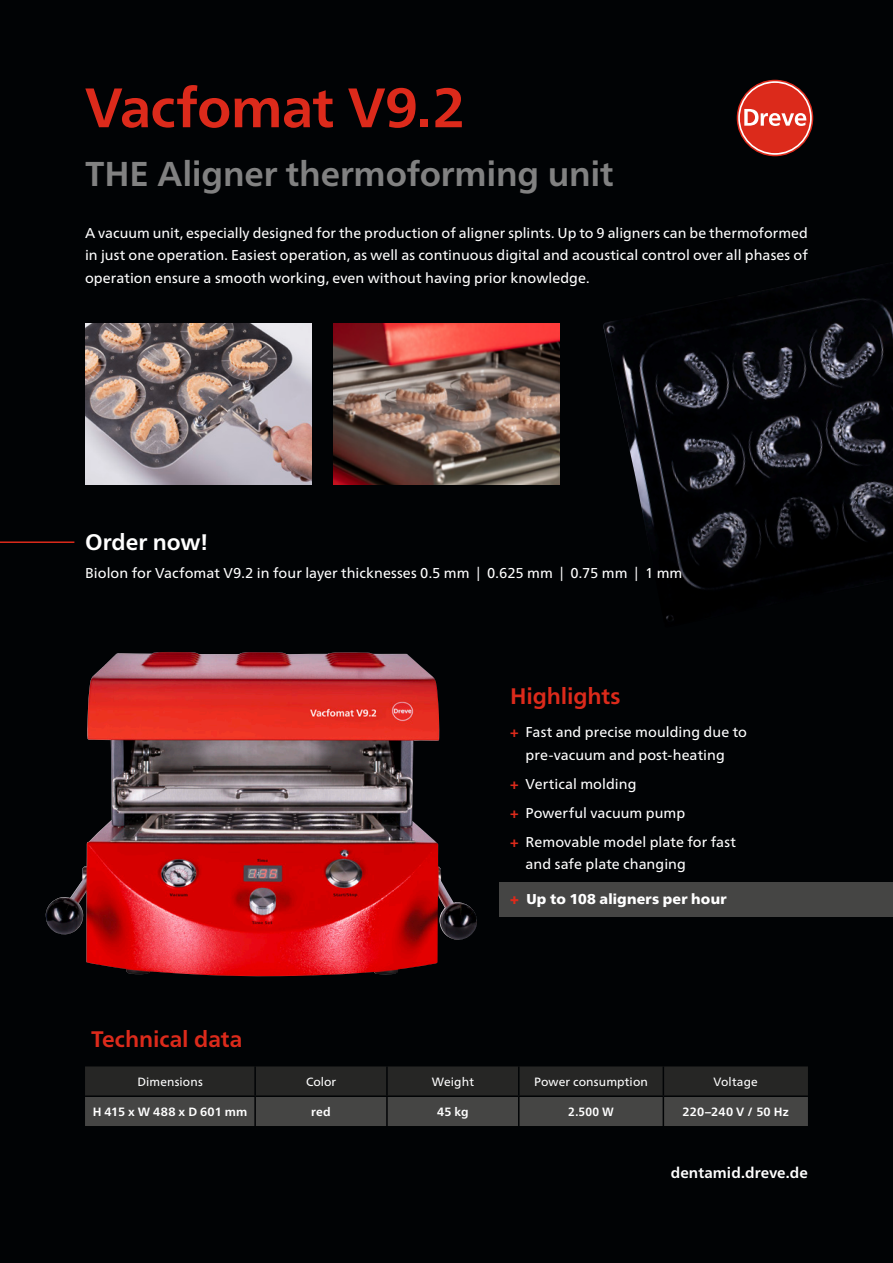
<style>
.page{position:relative;width:893px;height:1263px;background:#010305}
.page>*{position:absolute;margin:0;border:0;box-sizing:border-box;transform-origin:0 0}
.t1{font:700 55.5px "Frutiger Neue LTW1 G";letter-spacing:-.01em;color:#dc2a1b}
.t2{font:700 34.5px "Frutiger Neue LTW1 G";letter-spacing:-.005em;color:#818181}
.t3{font:700 22.5px "Frutiger Neue LTW1 G";letter-spacing:-.005em;color:#dc2a1b}
.t4{font:700 22.5px "Frutiger Neue LTW1 G";color:#fff}
.t5{font:700 15px "Frutiger Neue LTW1 G";letter-spacing:.005em;color:#fff}
.t6{font:14.25px/22.5px "Frutiger Neue LTW1 G";letter-spacing:.005em;color:#fff;text-align:center}
.t7{font:900 14.25px "Frutiger Neue LTW1 G";letter-spacing:.01em;color:#fff}
.t8{font:12px "Frutiger Neue LTW1 G";letter-spacing:.01em;color:#fff}
.t9{font:700 12px "Frutiger Neue LTW1 G";letter-spacing:.015em;color:#fff}
.t10{font:700 12px "Frutiger Neue LTW1 G";letter-spacing:.015em;color:#fff;scale:.94 1}
.s1{font-weight:700;color:#dc2a1b}
.s2{color:#dc2a1b}
</style>
<div class="page">
<div style="left:500px;top:882px;width:393px;height:35px;background:#454544"></div>
<svg style="left:85px;top:1066px;width:723px;height:60px;background:#333332"></svg>
<svg style="left:738px;top:81px;width:74px;height:74px"></svg>
<hr style="left:0;top:541px;width:74px;height:2px;background:#dc2a1b">
<img style="left:46px;top:652px;width:431px;height:324px">
<img style="left:603px;top:268px;width:290px;height:352px">
<img style="left:85px;top:323px;width:227px;height:162px">
<img style="left:333px;top:323px;width:227px;height:162px">
<h1 class="t1" style="left:85px;top:68px;width:382px">Vacfomat V9.2</h1>
<h2 class="t2" style="left:85px;top:149px;width:530px">THE Aligner thermoforming unit</h2>
<p class="t6" style="left:85px;top:220px;width:724px;text-align:justify">A vacuum unit, especially designed for the production of aligner splints. Up to 9 aligners can be thermoformed in just one operation. Easiest operation, as well as continuous digital and acoustical control over all phases of operation ensure a smooth working, even without having prior knowledge.</p>
<h3 class="t4" style="left:85px;top:526px;width:125px">Order now!</h3>
<p class="t6" style="left:85px;top:560px;width:599px">Biolon for Vacfomat V9.2 in four layer thicknesses 0.5 mm | 0.625 mm | 0.75 mm | 1 mm</p>
<h3 class="t3" style="left:510px;top:679px;width:112px">Highlights</h3>
<p class="t6" style="left:510px;top:720px;width:238px"><span class="s1">+</span> Fast and precise moulding due to pre-vacuum and post-heating</p>
<p class="t6" style="left:510px;top:768px;width:227px;line-height:29px;text-align:left"><span class="s1">+</span> Vertical molding<br><span class="s1">+</span> Powerful vacuum pump<br><span class="s1">+</span> Removable model plate for fast</p>
<p class="t6" style="left:526px;top:852px;width:162px">and safe plate changing</p>
<p class="t7" style="left:510px;top:888px;width:218px"><span class="s2">+</span> Up to 108 aligners per hour</p>
<h3 class="t3" style="left:91px;top:1023px;width:153px">Technical data</h3>
<p class="t8" style="left:137px;top:1073px;width:67px">Dimensions</p>
<p class="t8" style="left:306px;top:1073px;width:32px">Color</p>
<p class="t8" style="left:432px;top:1073px;width:44px">Weight</p>
<p class="t8" style="left:534px;top:1073px;width:115px">Power consumption</p>
<p class="t8" style="left:713px;top:1073px;width:46px">Voltage</p>
<p class="t9" style="left:93px;top:1103px;width:156px">H 415 x W 488 x D 601 mm</p>
<p class="t9" style="left:311px;top:1103px;width:21px">red</p>
<p class="t9" style="left:437px;top:1103px;width:33px">45 kg</p>
<p class="t10" style="left:568px;top:1103px;width:50px">2.500 W</p>
<p class="t9" style="left:682px;top:1103px;width:108px">220–240 V / 50 Hz</p>
<p class="t5" style="left:671px;top:1162px;width:139px">dentamid.dreve.de</p>
</div>
